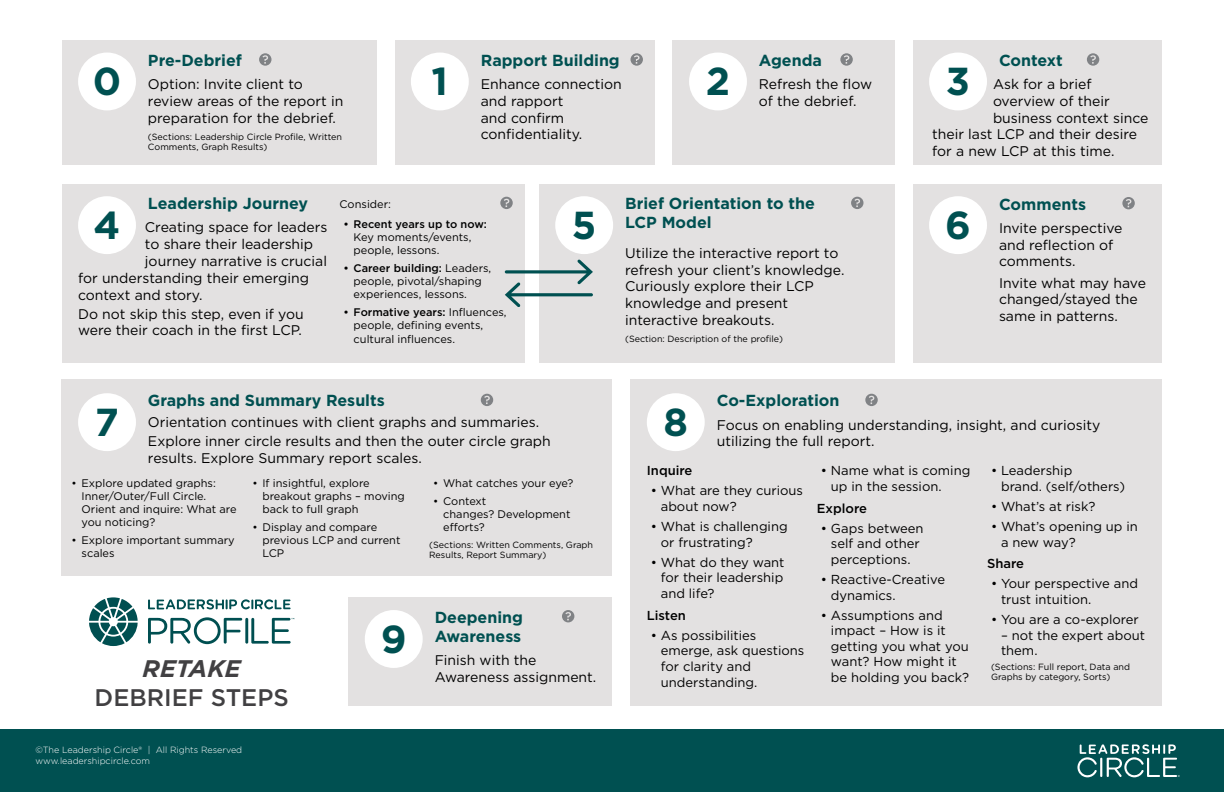
<style>
.page{position:relative;width:1224px;height:792px;background:#fff}
.page>*{position:absolute;margin:0;border:0;box-sizing:border-box;transform-origin:0 0}
.t1{font:700 39px "Gotham";color:#005051}
.t2{font:500 24px "Gotham";color:#414042}
.t3{font:italic 700 24px "Gotham";color:#414042}
.t4{font:700 16px/19.2px "Gotham";color:#005051}
.t5{font:14px/16.8px "Gotham";color:#000}
.t6{font:13px/15.6px "Gotham";color:#000}
.t7{font:500 13px "Gotham";color:#000}
.t8{font:11px/13.2px "Gotham";color:#000}
.t9{font:500 11px "Gotham";color:#000}
.t10{font:9px/10px "Gotham";color:#000}
.t11{font:300 9px/10.8px "Gotham";color:#fff}
.s1{font-weight:500}
</style>
<div class="page">
<div style="left:0;top:730px;width:1224px;height:62px;background:#005051"></div>
<svg style="left:1077px;top:744px;width:103px;height:33px"></svg>
<div style="left:62px;top:40px;width:314px;height:125px;background:#e3e1e1"></div>
<div style="left:395px;top:40px;width:259px;height:125px;background:#e3e1e1"></div>
<div style="left:673px;top:40px;width:222px;height:125px;background:#e3e1e1"></div>
<div style="left:913px;top:40px;width:249px;height:125px;background:#e3e1e1"></div>
<div style="left:78px;top:53px;width:58px;height:57px;background:#fff;border-radius:50%"></div>
<div style="left:411px;top:53px;width:58px;height:57px;background:#fff;border-radius:50%"></div>
<div style="left:689px;top:53px;width:58px;height:57px;background:#fff;border-radius:50%"></div>
<div style="left:929px;top:53px;width:58px;height:57px;background:#fff;border-radius:50%"></div>
<svg style="left:89px;top:597px;width:49px;height:49px"></svg>
<hr style="left:245px;top:618px;width:3px;height:26px;background:#004f51">
<svg style="left:251px;top:618px;width:43px;height:26px"></svg>
<svg style="left:148px;top:617px;width:94px;height:27px"></svg>
<svg style="left:148px;top:599px;width:143px;height:10px"></svg>
<svg style="left:259px;top:53px;width:13px;height:13px"></svg>
<svg style="left:840px;top:53px;width:13px;height:13px"></svg>
<svg style="left:631px;top:53px;width:12px;height:13px"></svg>
<svg style="left:1087px;top:53px;width:12px;height:13px"></svg>
<div style="left:62px;top:184px;width:463px;height:178px;background:#e3e1e1"></div>
<div style="left:539px;top:184px;width:356px;height:178px;background:#e3e1e1"></div>
<div style="left:78px;top:196px;width:58px;height:58px;background:#fff;border-radius:50%"></div>
<div style="left:555px;top:196px;width:58px;height:58px;background:#fff;border-radius:50%"></div>
<div style="left:913px;top:184px;width:249px;height:178px;background:#e3e1e1"></div>
<div style="left:929px;top:196px;width:58px;height:58px;background:#fff;border-radius:50%"></div>
<svg style="left:505px;top:259px;width:88px;height:48px"></svg>
<svg style="left:500px;top:197px;width:13px;height:12px"></svg>
<svg style="left:851px;top:197px;width:12px;height:12px"></svg>
<svg style="left:1122px;top:197px;width:13px;height:12px"></svg>
<div style="left:348px;top:597px;width:264px;height:109px;background:#e3e1e1"></div>
<div style="left:365px;top:610px;width:58px;height:58px;background:#fff;border-radius:50%"></div>
<div style="left:62px;top:379px;width:550px;height:197px;background:#e3e1e1"></div>
<div style="left:631px;top:379px;width:531px;height:327px;background:#e3e1e1"></div>
<div style="left:647px;top:393px;width:58px;height:58px;background:#fff;border-radius:50%"></div>
<div style="left:78px;top:393px;width:58px;height:58px;background:#fff;border-radius:50%"></div>
<svg style="left:481px;top:394px;width:12px;height:12px"></svg>
<svg style="left:562px;top:610px;width:12px;height:12px"></svg>
<svg style="left:865px;top:394px;width:13px;height:12px"></svg>
<h1 class="t1" style="left:93px;top:55px;width:30px">0</h1>
<p class="t4" style="left:148px;top:51px;width:96px">Pre-Debrief</p>
<p class="t4" style="left:481px;top:51px;width:140px">Rapport Building</p>
<p class="t4" style="left:759px;top:51px;width:65px">Agenda</p>
<p class="t4" style="left:999px;top:51px;width:65px">Context</p>
<p class="t5" style="left:993px;top:75px;width:100px">Ask for a brief</p>
<p class="t5" style="left:993px;top:92px;width:118px">overview of their</p>
<p class="t5" style="left:993px;top:109px;width:157px">business context since</p>
<p class="t5" style="left:932px;top:126px;width:206px">their last LCP and their desire</p>
<p class="t5" style="left:932px;top:143px;width:184px">for a new LCP at this time.</p>
<h1 class="t1" style="left:432px;top:55px;width:18px">1</h1>
<h1 class="t1" style="left:706px;top:55px;width:26px">2</h1>
<h1 class="t1" style="left:946px;top:55px;width:26px">3</h1>
<p class="t5" style="left:759px;top:75px;width:115px">Refresh the flow</p>
<p class="t5" style="left:148px;top:75px;width:197px">Option: Invite client to review areas of the report in preparation for the debrief.</p>
<p class="t10" style="left:148px;top:131px;width:196px">(Sections: Leadership Circle Profile, Written<br>Comments, Graph Results)</p>
<p class="t5" style="left:481px;top:75px;width:142px">Enhance connection and rapport<br>and confirm confidentiality.</p>
<p class="t5" style="left:759px;top:92px;width:99px">of the debrief.</p>
<p class="t4" style="left:148px;top:194px;width:162px">Leadership Journey</p>
<p class="t4" style="left:625px;top:194px;width:191px">Brief Orientation to the<br>LCP Model</p>
<p class="t5" style="left:625px;top:244px;width:221px">Utilize the interactive report to refresh your client’s knowledge.<br>Curiously explore their LCP knowledge and present interactive breakouts.</p>
<p class="t10" style="left:625px;top:334px;width:159px">(Section: Description of the profile)</p>
<p class="t8" style="left:340px;top:198px;width:53px">Consider:</p>
<p class="t9" style="left:344px;top:217px;width:145px">• Recent years up to now:</p>
<p class="t8" style="left:354px;top:230px;width:119px">Key moments/events, people, lessons.</p>
<p class="t8" style="left:354px;top:261px;width:139px;text-indent:-10px"><span class="s1">• Career building:</span> Leaders, people, pivotal/shaping experiences, lessons.</p>
<p class="t8" style="left:354px;top:305px;width:155px;text-indent:-10px"><span class="s1">• Formative years:</span> Influences, people, defining events, cultural influences.</p>
<h1 class="t1" style="left:94px;top:199px;width:28px">4</h1>
<h1 class="t1" style="left:572px;top:199px;width:26px">5</h1>
<p class="t5" style="left:145px;top:219px;width:184px">Creating space for leaders</p>
<p class="t5" style="left:145px;top:236px;width:170px">to share their leadership</p>
<p class="t5" style="left:145px;top:252px;width:184px">journey narrative is crucial</p>
<p class="t5" style="left:78px;top:269px;width:233px">for understanding their emerging</p>
<p class="t5" style="left:78px;top:286px;width:126px">context and story.</p>
<p class="t5" style="left:78px;top:305px;width:227px">Do not skip this step, even if you were their coach in the first LCP.</p>
<h1 class="t1" style="left:945px;top:199px;width:27px">6</h1>
<p class="t4" style="left:999px;top:194px;width:89px">Comments</p>
<p class="t5" style="left:999px;top:219px;width:125px">Invite perspective and reflection of comments.</p>
<p class="t5" style="left:999px;top:274px;width:148px">Invite what may have changed/stayed the same in patterns.</p>
<p class="t4" style="left:148px;top:391px;width:238px">Graphs and Summary Results</p>
<h1 class="t1" style="left:95px;top:396px;width:26px">7</h1>
<p class="t5" style="left:148px;top:413px;width:404px;line-height:18.8px">Orientation continues with client graphs and summaries.<br>Explore inner circle results and then the outer circle graph</p>
<p class="t5" style="left:148px;top:449px;width:275px">results. Explore Summary report scales.</p>
<p class="t8" style="left:82px;top:476px;width:156px;text-indent:-10px">• Explore updated graphs:<br>Inner/Outer/Full Circle.<br>Orient and inquire: What are you noticing?</p>
<p class="t8" style="left:82px;top:533px;width:155px;text-indent:-10px">• Explore important summary scales</p>
<p class="t8" style="left:262px;top:476px;width:144px;text-indent:-10px">• If insightful, explore breakout graphs – moving back to full graph</p>
<p class="t8" style="left:262px;top:520px;width:140px;text-indent:-10px">• Display and compare previous LCP and current<br>LCP</p>
<p class="t8" style="left:433px;top:476px;width:142px">• What catches your eye?</p>
<p class="t8" style="left:443px;top:494px;width:129px;text-indent:-10px">• Context<br>changes? Development efforts?</p>
<p class="t10" style="left:429px;top:540px;width:165px">(Sections: Written Comments, Graph<br>Results, Report Summary)</p>
<h2 class="t3" style="left:143px;top:652px;width:100px">RETAKE</h2>
<h2 class="t2" style="left:95px;top:681px;width:196px">DEBRIEF STEPS</h2>
<p class="t11" style="left:36px;top:744px;width:208px">©The Leadership Circle® | All Rights Reserved www.leadershipcircle.com</p>
<h1 class="t1" style="left:381px;top:613px;width:27px">9</h1>
<p class="t4" style="left:435px;top:607px;width:90px">Deepening<br>Awareness</p>
<p class="t5" style="left:435px;top:652px;width:163px">Finish with the<br>Awareness assignment.</p>
<h1 class="t1" style="left:663px;top:396px;width:26px">8</h1>
<p class="t4" style="left:717px;top:391px;width:124px">Co-Exploration</p>
<p class="t5" style="left:717px;top:416px;width:385px">Focus on enabling understanding, insight, and curiosity utilizing the full report.</p>
<p class="t7" style="left:647px;top:462px;width:47px">Inquire</p>
<p class="t6" style="left:661px;top:483px;width:144px;text-indent:-10px">• What are they curious about now?</p>
<p class="t6" style="left:661px;top:518px;width:128px;text-indent:-10px">• What is challenging or frustrating?</p>
<p class="t6" style="left:661px;top:554px;width:125px;text-align:justify;text-indent:-10px">• What do they want for their leadership and life?</p>
<p class="t7" style="left:647px;top:607px;width:41px">Listen</p>
<p class="t6" style="left:661px;top:627px;width:145px;text-indent:-10px">• As possibilities emerge, ask questions for clarity and understanding.</p>
<p class="t6" style="left:831px;top:463px;width:141px;text-indent:-10px">• Name what is coming up in the session.</p>
<p class="t7" style="left:817px;top:499px;width:52px">Explore</p>
<p class="t6" style="left:821px;top:520px;width:104px;text-align:center">• Gaps between self and other perceptions.</p>
<p class="t6" style="left:831px;top:571px;width:116px;text-indent:-10px">• Reactive-Creative dynamics.</p>
<p class="t6" style="left:831px;top:607px;width:140px;text-indent:-10px">• Assumptions and impact – How is it getting you what you want? How might it be holding you back?</p>
<p class="t6" style="left:1001px;top:463px;width:126px;text-indent:-10px">• Leadership<br>brand. (self/others)</p>
<p class="t6" style="left:991px;top:498px;width:106px">• What’s at risk?</p>
<p class="t6" style="left:1001px;top:518px;width:138px;text-indent:-10px">• What’s opening up in a new way?</p>
<p class="t7" style="left:987px;top:555px;width:38px">Share</p>
<p class="t6" style="left:1001px;top:576px;width:138px;text-indent:-10px">• Your perspective and trust intuition.</p>
<p class="t6" style="left:991px;top:611px;width:149px">• You are a co-explorer</p>
<p class="t6" style="left:1001px;top:627px;width:146px">– not the expert about them.</p>
<p class="t10" style="left:991px;top:662px;width:141px">(Sections: Full report, Data and<br>Graphs by category, Sorts)</p>
</div>
